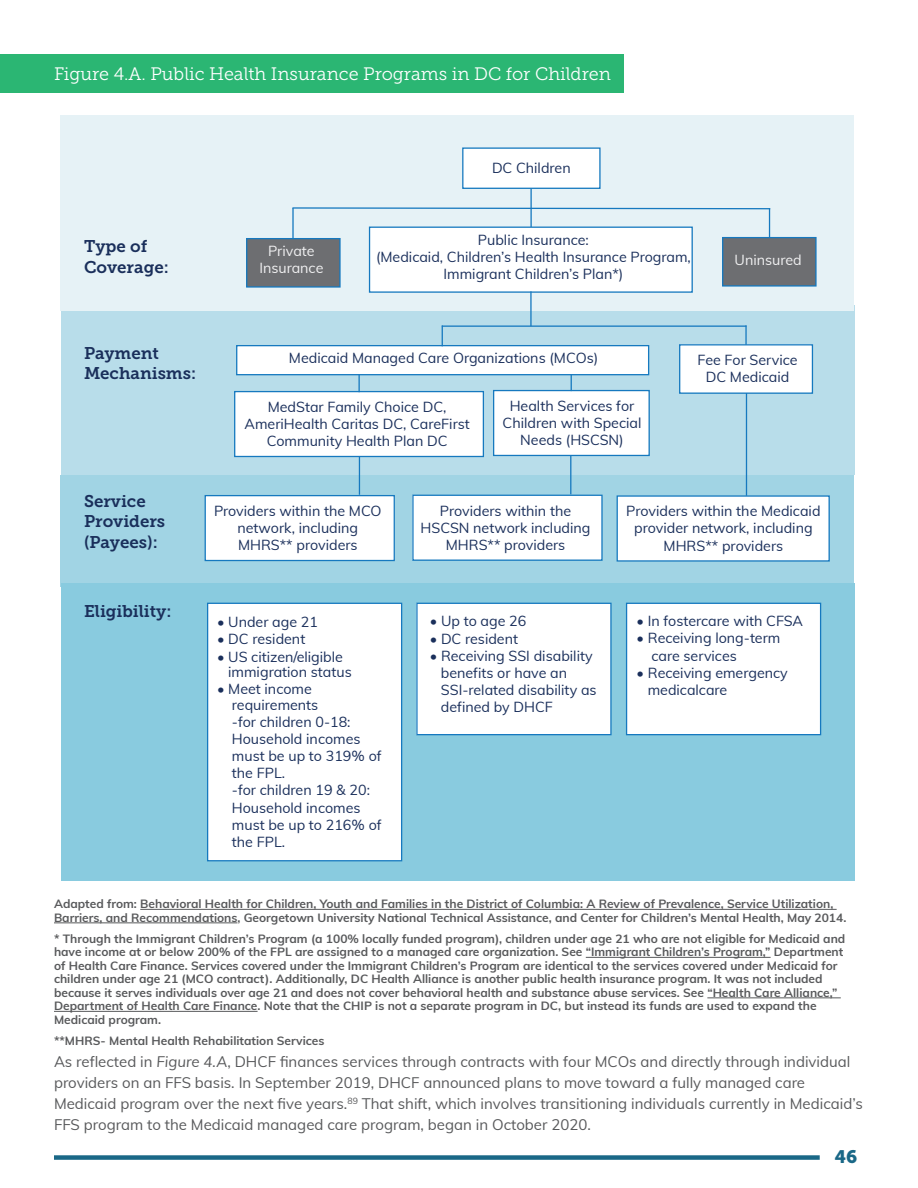
<style>
.page{position:relative;width:918px;height:1188px;background:#fff}
.page>*{position:absolute;margin:0;border:0;box-sizing:border-box;transform-origin:0 0}
.t1{font:18px "Museo Slab 300";color:#fff}
.t2{font:18px "Museo Slab 900";color:#1a6887}
.t3{font:16.8px/20.2px "Museo Slab 700";color:#1a2f5b}
.t4{font:15px/21px "Muli";color:#58595b}
.t5{font:14.25px/17.1px "Muli";color:#1a2f5b;text-align:center}
.t6{font:14.25px/17.1px "Muli";color:#f1f1f2;text-align:center}
.t7{font:700 12px/13.5px "Muli";color:#58595b}
.s1{font-style:italic}
</style>
<div class="page">
<div style="left:54px;top:1155px;width:766px;height:5px;background:#1a6887"></div>
<div style="left:61px;top:305px;width:793px;height:170px;background:#b8ddea"></div>
<div style="left:61px;top:115px;width:793px;height:195px;background:#e6f2f6"></div>
<div style="left:463px;top:148px;width:137px;height:40px;background:#fff"></div>
<div style="left:462px;top:147px;width:139px;height:42px;border:1px solid #1679bf"></div>
<hr style="left:530px;top:188px;width:2px;height:40px;background:#1679bf">
<div style="left:370px;top:227px;width:322px;height:65px;background:#fff"></div>
<div style="left:369px;top:227px;width:324px;height:66px;border:1px solid #1679bf"></div>
<div style="left:247px;top:239px;width:93px;height:48px;background:#6d6e71"></div>
<div style="left:246px;top:238px;width:95px;height:50px;border:1px solid #1679bf"></div>
<div style="left:723px;top:238px;width:93px;height:48px;background:#6d6e71"></div>
<div style="left:722px;top:237px;width:95px;height:50px;border:1px solid #1679bf"></div>
<svg style="left:292px;top:207px;width:480px;height:30px"></svg>
<hr style="left:292px;top:208px;width:2px;height:31px;background:#1679bf">
<hr style="left:530px;top:291px;width:2px;height:35px;background:#1679bf">
<div style="left:237px;top:346px;width:412px;height:29px;background:#fff"></div>
<div style="left:236px;top:345px;width:413px;height:30px;border:1px solid #1679bf"></div>
<div style="left:235px;top:392px;width:248px;height:64px;background:#fff"></div>
<div style="left:234px;top:391px;width:250px;height:66px;border:1px solid #1679bf"></div>
<div style="left:494px;top:391px;width:155px;height:64px;background:#fff"></div>
<div style="left:493px;top:390px;width:157px;height:66px;border:1px solid #1679bf"></div>
<div style="left:680px;top:345px;width:132px;height:48px;background:#fff"></div>
<div style="left:679px;top:344px;width:134px;height:50px;border:1px solid #1679bf"></div>
<div style="left:61px;top:475px;width:793px;height:112px;background:#a1d4e4"></div>
<div style="left:205px;top:496px;width:189px;height:65px;background:#fff"></div>
<div style="left:205px;top:495px;width:190px;height:66px;border:1px solid #1679bf"></div>
<div style="left:413px;top:495px;width:189px;height:65px;background:#fff"></div>
<div style="left:412px;top:495px;width:191px;height:66px;border:1px solid #1679bf"></div>
<div style="left:617px;top:496px;width:212px;height:65px;background:#fff"></div>
<div style="left:617px;top:495px;width:213px;height:67px;border:1px solid #1679bf"></div>
<div style="left:61px;top:583px;width:793px;height:297px;background:#89cbdf"></div>
<div style="left:208px;top:603px;width:194px;height:258px;background:#fff"></div>
<div style="left:207px;top:603px;width:195px;height:258px;border:1px solid #1679bf"></div>
<div style="left:417px;top:603px;width:194px;height:132px;background:#fff"></div>
<div style="left:416px;top:603px;width:196px;height:132px;border:1px solid #1679bf"></div>
<div style="left:627px;top:603px;width:194px;height:132px;background:#fff"></div>
<div style="left:626px;top:603px;width:195px;height:132px;border:1px solid #1679bf"></div>
<hr style="left:442px;top:325px;width:304px;height:2px;background:#1679bf">
<svg style="left:442px;top:325px;width:1px;height:21px"></svg>
<hr style="left:745px;top:325px;width:2px;height:20px;background:#1679bf">
<svg style="left:358px;top:374px;width:2px;height:18px"></svg>
<svg style="left:571px;top:375px;width:1px;height:16px"></svg>
<hr style="left:746px;top:393px;width:1px;height:103px;background:#1679bf">
<hr style="left:570px;top:456px;width:1px;height:38px;background:#1679bf">
<hr style="left:359px;top:457px;width:1px;height:38px;background:#1679bf">
<hr style="left:140px;top:909px;width:697px;height:1px;background:#58595b">
<hr style="left:54px;top:923px;width:183px;height:1px;background:#58595b">
<hr style="left:586px;top:957px;width:185px;height:1px;background:#58595b">
<hr style="left:707px;top:998px;width:134px;height:1px;background:#58595b">
<hr style="left:54px;top:1011px;width:204px;height:1px;background:#58595b">
<div style="left:0;top:54px;width:623px;height:39px;background:#2bb673"></div>
<h1 class="t1" style="left:54px;top:64px;width:558px">Figure 4.A. Public Health Insurance Programs in DC for Children</h1>
<h2 class="t3" style="left:84px;top:237px;width:86px">Type of<br>Coverage:</h2>
<p class="t5" style="left:492px;top:158px;width:80px">DC Children</p>
<p class="t5" style="left:376px;top:231px;width:316px">Public Insurance:<br>(Medicaid, Children’s Health Insurance Program,<br>Immigrant Children’s Plan*)</p>
<p class="t6" style="left:259px;top:242px;width:66px">Private<br>Insurance</p>
<p class="t6" style="left:735px;top:251px;width:69px">Uninsured</p>
<h2 class="t3" style="left:84px;top:343px;width:114px">Payment<br>Mechanisms:</h2>
<p class="t5" style="left:289px;top:349px;width:311px">Medicaid Managed Care Organizations (MCOs)</p>
<p class="t5" style="left:245px;top:398px;width:227px">MedStar Family Choice DC,<br>AmeriHealth Caritas DC, CareFirst<br>Community Health Plan DC</p>
<p class="t5" style="left:503px;top:396px;width:140px">Health Services for<br>Children with Special<br>Needs (HSCSN)</p>
<p class="t5" style="left:697px;top:350px;width:102px">Fee For Service<br>DC Medicaid</p>
<h2 class="t3" style="left:84px;top:491px;width:83px">Service<br>Providers (Payees):</h2>
<p class="t5" style="left:214px;top:502px;width:169px">Providers within the MCO network, including<br>MHRS** providers</p>
<p class="t5" style="left:421px;top:501px;width:171px">Providers within the<br>HSCSN network including<br>MHRS** providers</p>
<p class="t5" style="left:626px;top:502px;width:196px">Providers within the Medicaid provider network, including<br>MHRS** providers</p>
<h2 class="t3" style="left:84px;top:601px;width:89px">Eligibility:</h2>
<p class="t5" style="left:217px;top:613px;width:103px">• Under age 21</p>
<p class="t5" style="left:217px;top:630px;width:90px">• DC resident</p>
<p class="t5" style="left:228px;top:648px;width:125px;line-height:15.6px;text-align:left;text-indent:-11px">• US citizen/eligible immigration status</p>
<p class="t5" style="left:232px;top:681px;width:88px;line-height:15.6px;text-align:left;text-indent:-15px">• Meet income requirements</p>
<p class="t5" style="left:232px;top:713px;width:151px;text-align:left">-for children 0-18:<br>Household incomes must be up to 319% of the FPL.<br>-for children 19 &amp; 20:<br>Household incomes must be up to 216% of the FPL.</p>
<p class="t5" style="left:430px;top:612px;width:98px">• Up to age 26</p>
<p class="t5" style="left:430px;top:629px;width:90px">• DC resident</p>
<p class="t5" style="left:441px;top:646px;width:157px;text-align:left;text-indent:-11px">• Receiving SSI disability benefits or have an<br>SSI-related disability as defined by DHCF</p>
<p class="t5" style="left:637px;top:612px;width:168px">• In fostercare with CFSA</p>
<p class="t5" style="left:651px;top:629px;width:131px;text-align:left;text-indent:-15px">• Receiving long-term care services</p>
<p class="t5" style="left:648px;top:663px;width:142px;text-align:left;text-indent:-11px">• Receiving emergency medicalcare</p>
<p class="t7" style="left:54px;top:897px;width:794px">Adapted from: Behavioral Health for Children, Youth and Families in the District of Columbia: A Review of Prevalence, Service Utilization,<br>Barriers, and Recommendations, Georgetown University National Technical Assistance, and Center for Children’s Mental Health, May 2014.</p>
<p class="t7" style="left:54px;top:931px;width:793px">* Through the Immigrant Children’s Program (a 100% locally funded program), children under age 21 who are not eligible for Medicaid and have income at or below 200% of the FPL are assigned to a managed care organization. See “Immigrant Children’s Program,” Department of Health Care Finance. Services covered under the Immigrant Children’s Program are identical to the services covered under Medicaid for children under age 21 (MCO contract). Additionally, DC Health Alliance is another public health insurance program. It was not included because it serves individuals over age 21 and does not cover behavioral health and substance abuse services. See “Health Care Alliance,” Department of Health Care Finance. Note that the CHIP is not a separate program in DC, but instead its funds are used to expand the Medicaid program.</p>
<p class="t7" style="left:54px;top:1033px;width:272px">**MHRS- Mental Health Rehabilitation Services</p>
<p class="t4" style="left:54px;top:1050px;width:810px">As reflected in <span class="s1">Figure 4.A</span>, DHCF finances services through contracts with four MCOs and directly through individual providers on an FFS basis. In September 2019, DHCF announced plans to move toward a fully managed care Medicaid program over the next five years.<sup>89</sup> That shift, which involves transitioning individuals currently in Medicaid’s FFS program to the Medicaid managed care program, began in October 2020.</p>
<h1 class="t2" style="left:835px;top:1146px;width:24px">46</h1>
</div>
